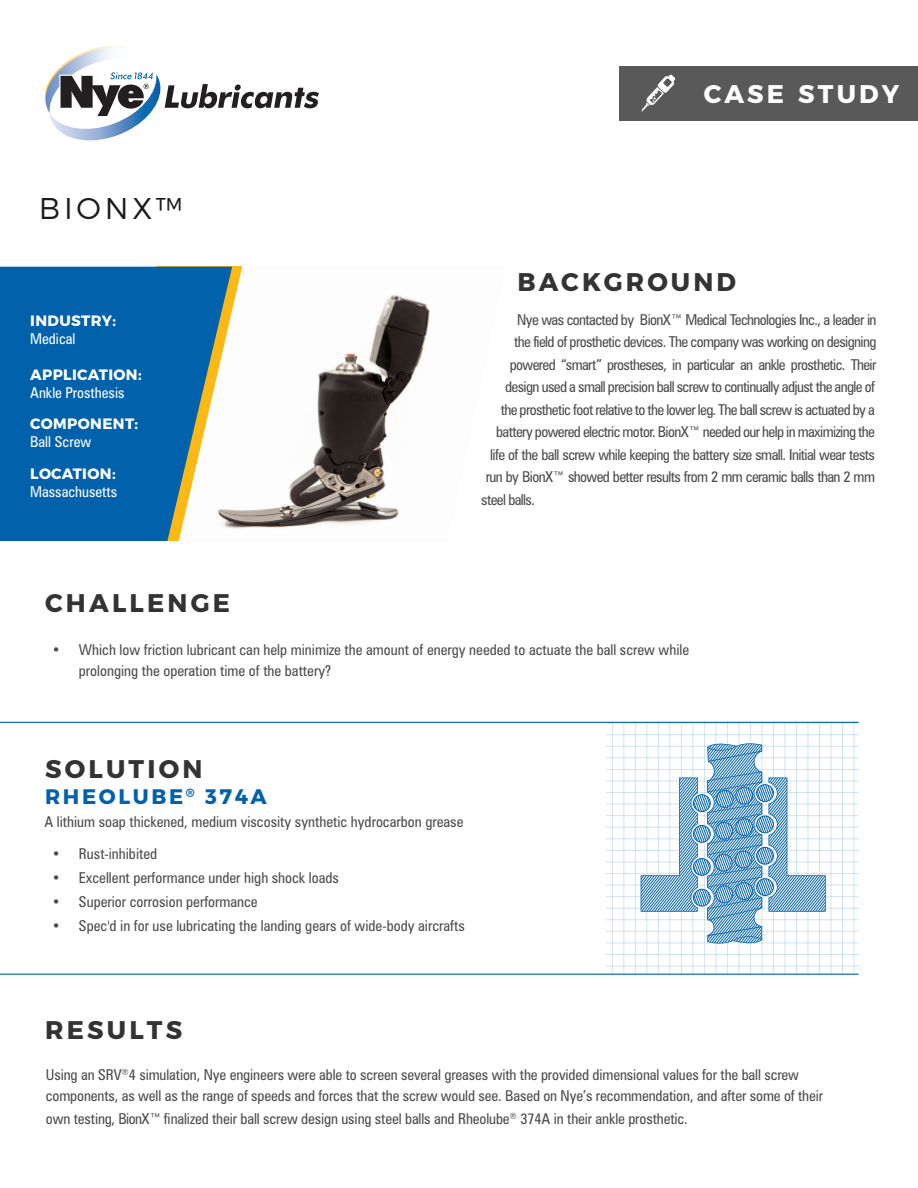
<style>
.page{position:relative;width:918px;height:1188px;background:#fff}
.page>*{position:absolute;margin:0;border:0;box-sizing:border-box;transform-origin:0 0}
.t1{font:300 30px "Montserrat";letter-spacing:.125em;color:#1a1a1a}
.t2{font:700 25.5px "Montserrat";letter-spacing:.125em;color:#333}
.t3{font:700 25.5px "Montserrat";letter-spacing:.125em;color:#fff}
.t4{font:700 21px "Montserrat";letter-spacing:.125em;color:#0161aa}
.t5{font:condensed 15px/21px "Zurich BT";letter-spacing:-.005em;color:#4b4c4d}
.t6{font:condensed 15px "Zurich BT";letter-spacing:-.04em;color:#4b4c4d}
.t7{font:condensed 15px/18px "Zurich BT";color:#fff}
.t8{font:700 15px/18px "Montserrat";letter-spacing:.025em;color:#fff}
.s1{font-family:"Zurich BT";font-weight:400;font-stretch:condensed}
.s2{font-family:"Montserrat";font-weight:700;font-stretch:normal}
</style>
<div class="page">
<svg style="left:45px;top:47px;width:274px;height:93px"></svg>
<div style="left:0;top:267px;width:178px;height:274px;background:#0161aa"></div>
<img style="left:178px;top:266px;width:252px;height:275px">
<hr style="left:0;top:722px;width:859px;height:1px;background:#0161aa">
<hr style="left:0;top:974px;width:859px;height:1px;background:#0161aa">
<hr style="left:612px;top:723px;width:1px;height:252px;background:#0161aa">
<hr style="left:624px;top:723px;width:1px;height:252px;background:#0161aa">
<hr style="left:635px;top:723px;width:1px;height:252px;background:#0161aa">
<hr style="left:647px;top:723px;width:1px;height:252px;background:#0161aa">
<hr style="left:658px;top:723px;width:1px;height:252px;background:#0161aa">
<hr style="left:670px;top:723px;width:1px;height:252px;background:#0161aa">
<hr style="left:681px;top:723px;width:1px;height:252px;background:#0161aa">
<hr style="left:693px;top:723px;width:1px;height:252px;background:#0161aa">
<hr style="left:704px;top:723px;width:1px;height:252px;background:#0161aa">
<hr style="left:716px;top:723px;width:1px;height:252px;background:#0161aa">
<hr style="left:727px;top:723px;width:1px;height:252px;background:#0161aa">
<hr style="left:739px;top:723px;width:1px;height:252px;background:#0161aa">
<hr style="left:750px;top:723px;width:1px;height:252px;background:#0161aa">
<hr style="left:762px;top:723px;width:1px;height:252px;background:#0161aa">
<hr style="left:773px;top:723px;width:1px;height:252px;background:#0161aa">
<hr style="left:785px;top:723px;width:1px;height:252px;background:#0161aa">
<hr style="left:796px;top:723px;width:1px;height:252px;background:#0161aa">
<hr style="left:808px;top:723px;width:1px;height:252px;background:#0161aa">
<hr style="left:819px;top:723px;width:1px;height:252px;background:#0161aa">
<hr style="left:831px;top:723px;width:1px;height:252px;background:#0161aa">
<hr style="left:842px;top:723px;width:1px;height:252px;background:#0161aa">
<hr style="left:854px;top:723px;width:1px;height:252px;background:#0161aa">
<hr style="left:607px;top:966px;width:252px;height:1px;background:#0161aa">
<hr style="left:607px;top:954px;width:252px;height:1px;background:#0161aa">
<hr style="left:607px;top:943px;width:252px;height:1px;background:#0161aa">
<hr style="left:607px;top:931px;width:252px;height:1px;background:#0161aa">
<hr style="left:607px;top:920px;width:252px;height:1px;background:#0161aa">
<hr style="left:607px;top:908px;width:252px;height:1px;background:#0161aa">
<hr style="left:607px;top:896px;width:252px;height:1px;background:#0161aa">
<hr style="left:607px;top:885px;width:252px;height:1px;background:#0161aa">
<hr style="left:607px;top:873px;width:252px;height:1px;background:#0161aa">
<hr style="left:607px;top:862px;width:252px;height:1px;background:#0161aa">
<hr style="left:607px;top:850px;width:252px;height:1px;background:#0161aa">
<hr style="left:607px;top:839px;width:252px;height:1px;background:#0161aa">
<hr style="left:607px;top:827px;width:252px;height:1px;background:#0161aa">
<hr style="left:607px;top:815px;width:252px;height:1px;background:#0161aa">
<hr style="left:607px;top:804px;width:252px;height:1px;background:#0161aa">
<hr style="left:607px;top:792px;width:252px;height:1px;background:#0161aa">
<hr style="left:607px;top:781px;width:252px;height:1px;background:#0161aa">
<hr style="left:607px;top:769px;width:252px;height:1px;background:#0161aa">
<hr style="left:607px;top:758px;width:252px;height:1px;background:#0161aa">
<hr style="left:607px;top:746px;width:252px;height:1px;background:#0161aa">
<hr style="left:607px;top:734px;width:252px;height:1px;background:#0161aa">
<hr style="left:607px;top:723px;width:252px;height:1px;background:#0161aa">
<svg style="left:641px;top:741px;width:185px;height:205px"></svg>
<div style="left:735px;top:882px;width:18px;height:18px;border:1px solid #1361ab;border-radius:50%"></div>
<div style="left:620px;top:66px;width:298px;height:54px;background:#595959"></div>
<svg style="left:642px;top:74px;width:33px;height:38px"></svg>
<p class="t1" style="left:39px;top:185px;width:145px">BIONX™</p>
<p class="t8" style="left:30px;top:310px;width:88px">INDUSTRY:<br><span class="s1">Medical</span></p>
<p class="t7" style="left:30px;top:365px;width:113px"><span class="s2">APPLICATION:<br></span>Ankle Prosthesis</p>
<p class="t8" style="left:30px;top:414px;width:110px">COMPONENT:<br><span class="s1">Ball Screw</span></p>
<p class="t7" style="left:30px;top:464px;width:89px"><span class="s2">LOCATION:<br></span>Massachusetts</p>
<p class="t2" style="left:45px;top:582px;width:187px">CHALLENGE</p>
<p class="t3" style="left:704px;top:73px;width:197px">CASE STUDY</p>
<p class="t2" style="left:518px;top:261px;width:220px">BACKGROUND</p>
<p class="t6" style="left:517px;top:310px;width:361px">Nye was contacted by BionX™ Medical Technologies Inc., a leader in</p>
<p class="t6" style="left:514px;top:333px;width:364px">the field of prosthetic devices. The company was working on designing</p>
<p class="t6" style="left:510px;top:355px;width:368px">powered “smart” prostheses, in particular an ankle prosthetic. Their</p>
<p class="t6" style="left:505px;top:378px;width:371px">design used a small precision ball screw to continually adjust the angle of</p>
<p class="t6" style="left:501px;top:400px;width:376px">the prosthetic foot relative to the lower leg. The ball screw is actuated by a</p>
<p class="t6" style="left:496px;top:423px;width:380px">battery powered electric motor. BionX™ needed our help in maximizing the</p>
<p class="t6" style="left:490px;top:445px;width:386px">life of the ball screw while keeping the battery size small. Initial wear tests</p>
<p class="t6" style="left:486px;top:468px;width:391px">run by BionX™ showed better results from 2 mm ceramic balls than 2 mm</p>
<p class="t6" style="left:481px;top:490px;width:55px">steel balls.</p>
<p class="t5" style="left:79px;top:639px;width:612px;text-indent:-27px">• Which low friction lubricant can help minimize the amount of energy needed to actuate the ball screw while prolonging the operation time of the battery?</p>
<p class="t2" style="left:45px;top:748px;width:159px">SOLUTION</p>
<p class="t4" style="left:45px;top:779px;width:223px">RHEOLUBE<sup>®</sup> 374A</p>
<p class="t5" style="left:44px;top:811px;width:421px">A lithium soap thickened, medium viscosity synthetic hydrocarbon grease</p>
<p class="t5" style="left:52px;top:843px;width:107px">• Rust-inhibited</p>
<p class="t5" style="left:52px;top:867px;width:289px">• Excellent performance under high shock loads</p>
<p class="t5" style="left:52px;top:891px;width:207px">• Superior corrosion performance</p>
<p class="t5" style="left:52px;top:915px;width:414px">• Spec'd in for use lubricating the landing gears of wide-body aircrafts</p>
<p class="t2" style="left:45px;top:1009px;width:139px">RESULTS</p>
<p class="t5" style="left:46px;top:1064px;width:779px">Using an SRV<sup>®</sup>4 simulation, Nye engineers were able to screen several greases with the provided dimensional values for the ball screw components, as well as the range of speeds and forces that the screw would see. Based on Nye’s recommendation, and after some of their</p>
<p class="t5" style="left:46px;top:1108px;width:643px">own testing, BionX™ finalized their ball screw design using steel balls and Rheolube<sup>®</sup> 374A in their ankle prosthetic.</p>
</div>
